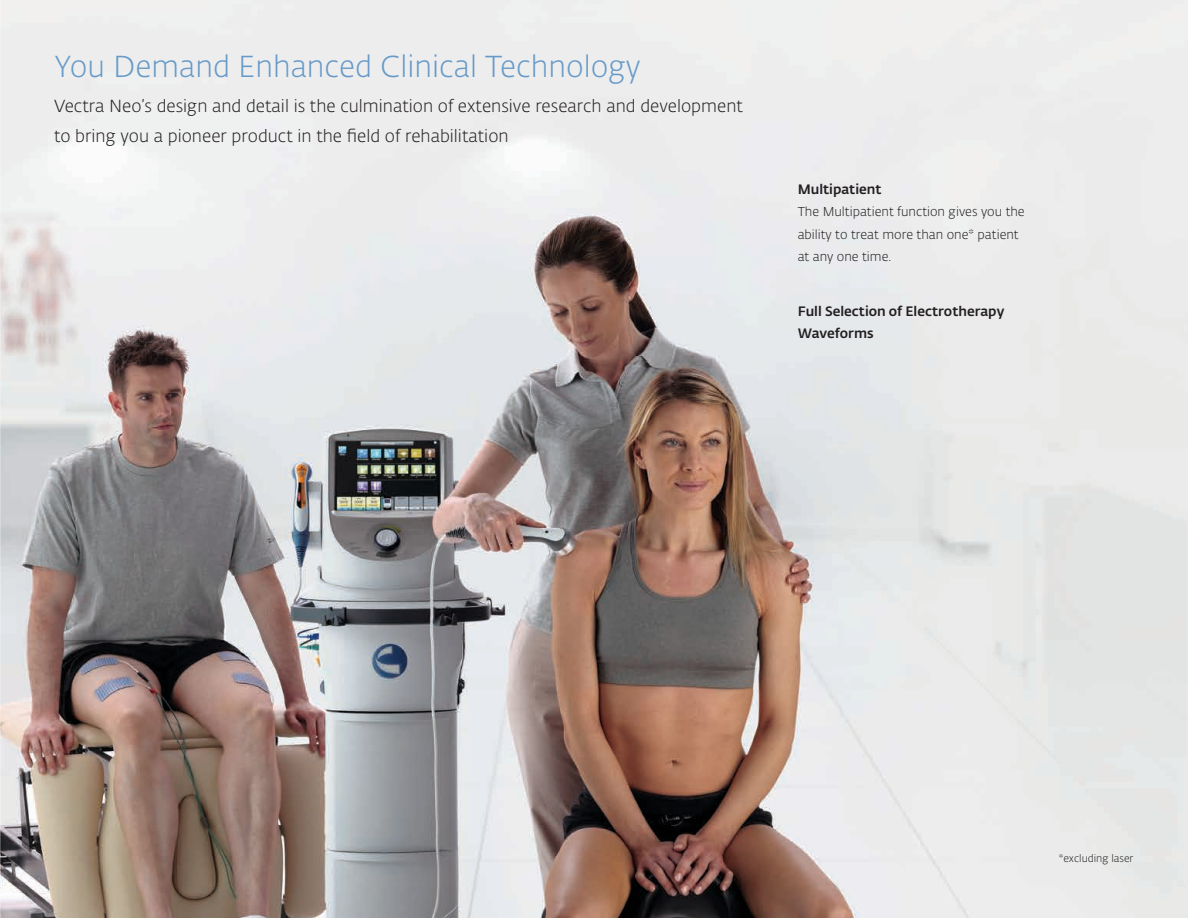
<style>
.page{position:relative;width:1188px;height:918px;background:#fff}
.page>*{position:absolute;margin:0;border:0;box-sizing:border-box;transform-origin:0 0}
.t1{font:300 30px "Fedra Sans Alt Pro";color:#679ac9}
.t2{font:300 17.25px/30px "Fedra Sans Alt Pro";color:#231f20}
.t3{font:500 13.5px/22.5px "Fedra Sans Alt Pro";color:#231f20}
.t4{font:300 12.75px/22.5px "Fedra Sans Alt Pro";color:#231f20}
.t5{font:300 10.5px "Fedra Sans Alt Pro";color:#231f20}
</style>
<div class="page">
<img style="left:1px;top:0;width:1187px;height:918px">
<img style="left:0;top:0;width:1px;height:918px">
<p class="t1" style="left:54px;top:47px;width:588px">You Demand Enhanced Clinical Technology</p>
<p class="t2" style="left:54px;top:91px;width:690px">Vectra Neo’s design and detail is the culmination of extensive research and development to bring you a pioneer product in the field of rehabilitation</p>
<p class="t3" style="left:798px;top:177px;width:85px">Multipatient</p>
<p class="t4" style="left:798px;top:200px;width:229px">The Multipatient function gives you the ability to treat more than one* patient at any one time.</p>
<p class="t3" style="left:798px;top:299px;width:208px">Full Selection of Electrotherapy<br>Waveforms</p>
<p class="t5" style="left:1059px;top:851px;width:76px">*excluding laser</p>
</div>
